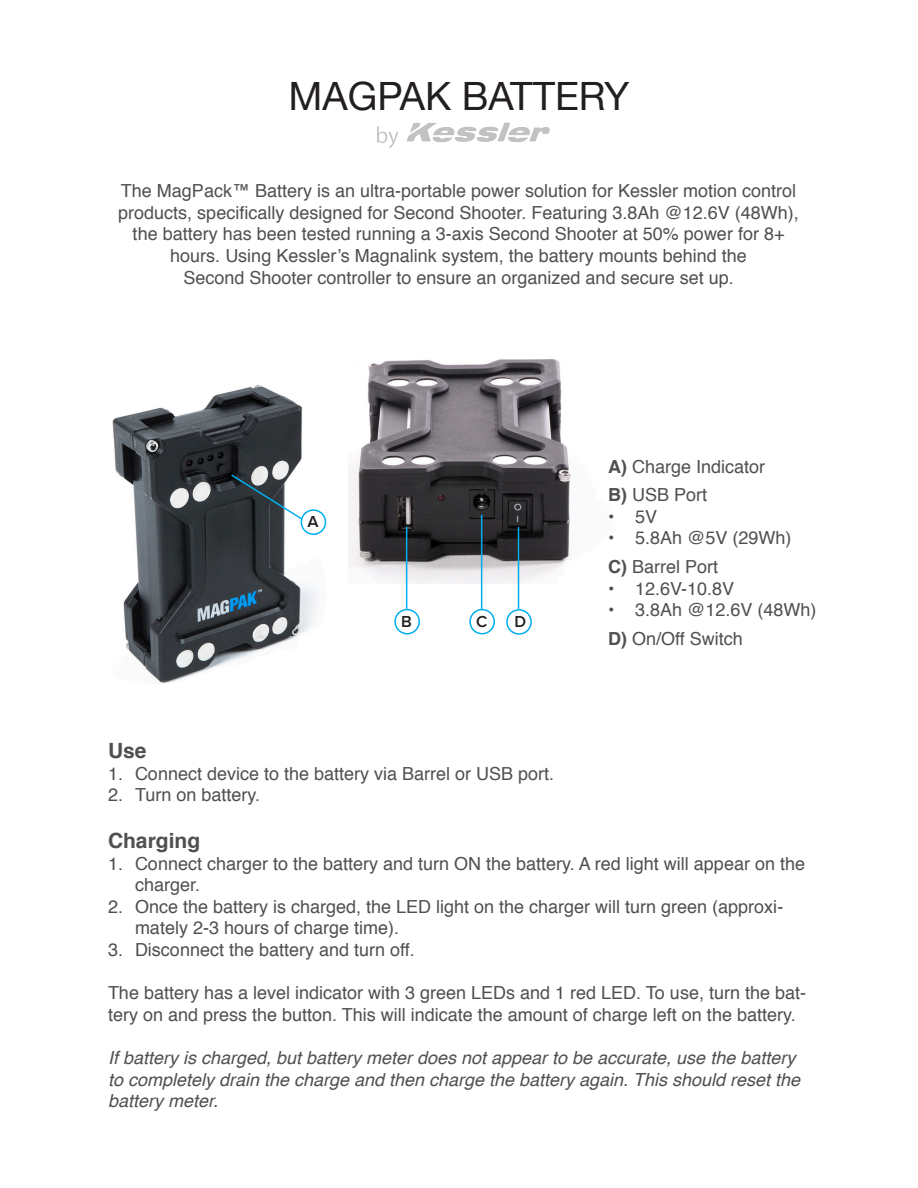
<style>
.page{position:relative;width:918px;height:1188px;background:#fff}
.page>*{position:absolute;margin:0;border:0;box-sizing:border-box;transform-origin:0 0}
.t1{font:39px "Helvetica Neue";color:#231f20}
.t2{font:700 21px "Helvetica";color:#505052}
.t3{font:18px/21.6px "Helvetica";color:#505052}
.t4{font:italic 18px/21.6px "Helvetica";color:#505052}
.t5{font:600 16.5px "Proxima Nova";color:#231f20}
.s1{font-weight:700}
</style>
<div class="page">
<img style="left:377px;top:122px;width:173px;height:25px">
<img style="left:348px;top:359px;width:234px;height:224px">
<img style="left:112px;top:384px;width:215px;height:299px">
<hr style="left:518px;top:527px;width:1px;height:82px;background:#00aeef">
<div style="left:506px;top:609px;width:26px;height:26px;border:2px solid #00aeef;border-radius:50%"></div>
<hr style="left:481px;top:515px;width:1px;height:94px;background:#00aeef">
<div style="left:469px;top:609px;width:26px;height:25px;border:2px solid #00aeef;border-radius:50%"></div>
<hr style="left:406px;top:527px;width:1px;height:82px;background:#00aeef">
<div style="left:394px;top:609px;width:26px;height:25px;border:2px solid #00aeef;border-radius:50%"></div>
<svg style="left:230px;top:473px;width:73px;height:48px"></svg>
<div style="left:301px;top:509px;width:25px;height:26px;border:2px solid #00aeef;border-radius:50%"></div>
<p class="t1" style="left:289px;top:68px;width:342px">MAGPAK BATTERY</p>
<p class="t3" style="left:118px;top:181px;width:682px;text-align:center">The MagPack™ Battery is an ultra-portable power solution for Kessler motion control products, specifically designed for Second Shooter. Featuring 3.8Ah @12.6V (48Wh), the battery has been tested running a 3-axis Second Shooter at 50% power for 8+ hours. Using Kessler’s Magnalink system, the battery mounts behind the</p>
<p class="t3" style="left:183px;top:267px;width:552px">Second Shooter controller to ensure an organized and secure set up.</p>
<p class="t5" style="left:307px;top:512px;width:13px">A</p>
<p class="t5" style="left:401px;top:612px;width:12px">B</p>
<p class="t5" style="left:476px;top:612px;width:13px">C</p>
<p class="t5" style="left:514px;top:612px;width:13px">D</p>
<p class="t3" style="left:608px;top:456px;width:159px"><span class="s1">A)</span> Charge Indicator</p>
<p class="t3" style="left:608px;top:485px;width:101px"><span class="s1">B)</span> USB Port</p>
<p class="t3" style="left:608px;top:506px;width:51px">• 5V</p>
<p class="t3" style="left:608px;top:528px;width:185px">• 5.8Ah @5V (29Wh)</p>
<p class="t3" style="left:608px;top:556px;width:112px"><span class="s1">C)</span> Barrel Port</p>
<p class="t3" style="left:608px;top:578px;width:128px">• 12.6V-10.8V</p>
<p class="t3" style="left:608px;top:600px;width:210px">• 3.8Ah @12.6V (48Wh)</p>
<p class="t3" style="left:608px;top:628px;width:136px"><span class="s1">D)</span> On/Off Switch</p>
<p class="t2" style="left:108px;top:734px;width:40px">Use</p>
<p class="t3" style="left:108px;top:763px;width:448px">1. Connect device to the battery via Barrel or USB port.</p>
<p class="t3" style="left:108px;top:785px;width:154px">2. Turn on battery.</p>
<p class="t2" style="left:108px;top:824px;width:94px">Charging</p>
<p class="t3" style="left:135px;top:853px;width:672px;text-indent:-27px">1. Connect charger to the battery and turn ON the battery. A red light will appear on the charger.</p>
<p class="t3" style="left:135px;top:896px;width:650px;text-indent:-27px">2. Once the battery is charged, the LED light on the charger will turn green (approxi&shy;mately 2-3 hours of charge time).</p>
<p class="t3" style="left:108px;top:939px;width:308px">3. Disconnect the battery and turn off.</p>
<p class="t3" style="left:108px;top:983px;width:700px">The battery has a level indicator with 3 green LEDs and 1 red LED. To use, turn the bat&shy;tery on and press the button. This will indicate the amount of charge left on the battery.</p>
<p class="t4" style="left:108px;top:1047px;width:694px">If battery is charged, but battery meter does not appear to be accurate, use the battery to completely drain the charge and then charge the battery again. This should reset the battery meter.</p>
</div>
